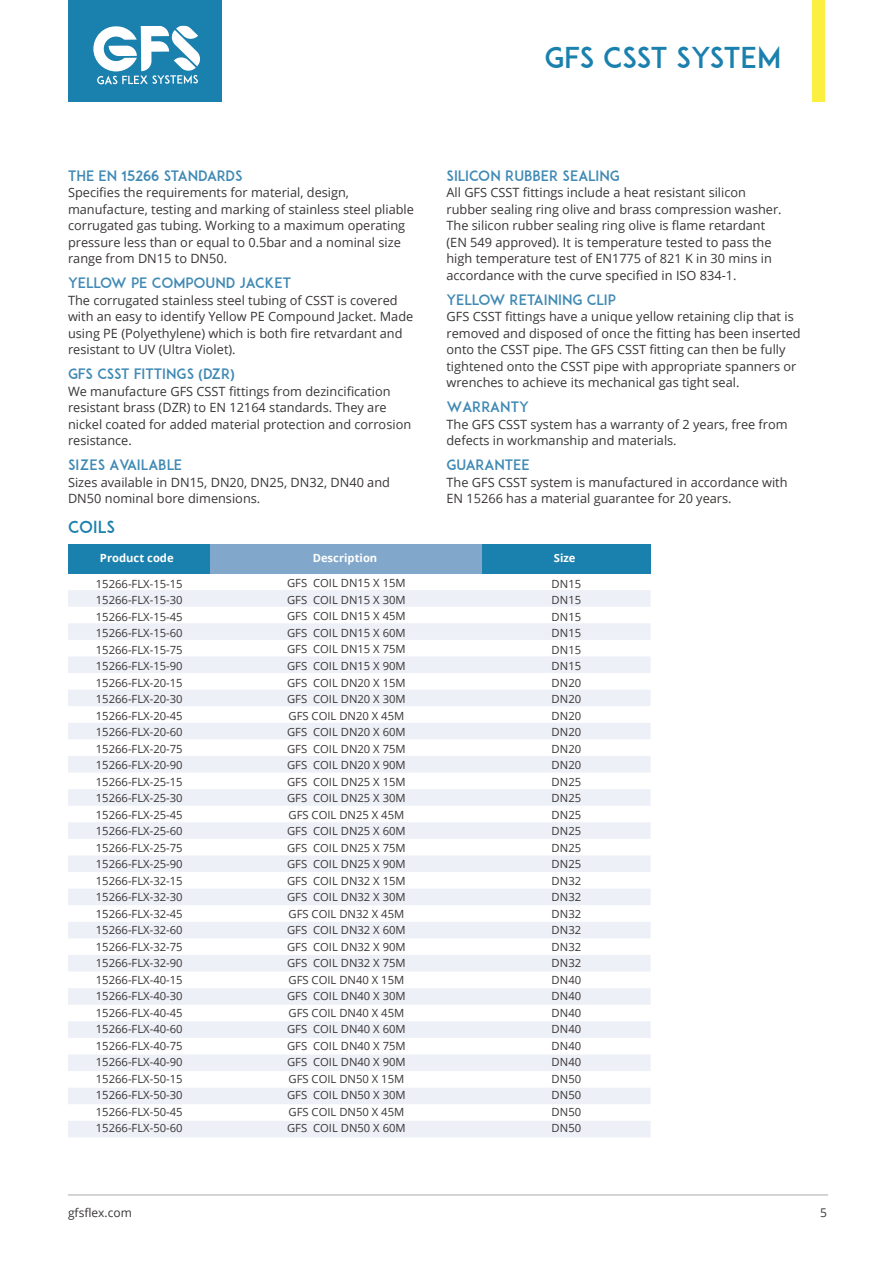
<style>
.page{position:relative;width:893px;height:1263px;background:#fff}
.page>*{position:absolute;margin:0;border:0;box-sizing:border-box;transform-origin:0 0}
.t1{font:28.5px "ADAM.CGPRO";letter-spacing:-.02em;color:#1a80ad}
.t2{font:16.5px "ADAM.CGPRO";color:#1a80ad}
.t3{font:14.25px "ADAM.CGPRO";color:#3f89b4}
.t4{font:12.75px/16.5px "Open Sans";color:#393535}
.t5{font:12px "Open Sans";color:#393535}
.t6{font:11.25px/16.5px "Open Sans";color:#393535;text-align:justify}
.t7{font:700 11.25px "Open Sans";color:#fff}
.s1{font-family:"Open Sans";font-weight:700;font-size:13.5px}
</style>
<div class="page">
<div style="left:812px;top:0;width:13px;height:102px;background:#fbef41"></div>
<hr style="left:68px;top:1194px;width:760px;height:1px;background:#aaaaac">
<div style="left:68px;top:0;width:153px;height:102px;background:#1a80ad"></div>
<svg style="left:93px;top:25px;width:107px;height:59px"></svg>
<div style="left:68px;top:544px;width:142px;height:29px;background:#1a80ad"></div>
<div style="left:210px;top:544px;width:272px;height:29px;background:#81a7cb"></div>
<div style="left:482px;top:544px;width:169px;height:29px;background:#1a80ad"></div>
<svg style="left:68px;top:590px;width:583px;height:547px;fill:#f1f4f9"></svg>
<h1 class="t1" style="left:544px;top:40px;width:238px">GFS CSST SYSTEM</h1>
<p class="t3" style="left:68px;top:167px;width:176px">THE EN 15266 STANDARDS</p>
<p class="t4" style="left:68px;top:184px;width:347px">Specifies the requirements for material, design, manufacture, testing and marking of stainless steel pliable corrugated gas tubing. Working to a maximum operating pressure less than or equal to 0.5bar and a nominal size range from DN15 to DN50.</p>
<p class="t3" style="left:68px;top:274px;width:224px">YELLOW PE COMPOUND JACKET</p>
<p class="t4" style="left:68px;top:292px;width:347px">The corrugated stainless steel tubing of CSST is covered with an easy to identify Yellow PE Compound Jacket. Made using PE (Polyethylene) which is both fire retvardant and resistant to UV (Ultra Violet).</p>
<p class="t3" style="left:68px;top:365px;width:168px">GFS CSST FITTINGS <span class="s1">(</span>DZR<span class="s1">)</span></p>
<p class="t4" style="left:68px;top:383px;width:345px">We manufacture GFS CSST fittings from dezincification resistant brass (DZR) to EN 12164 standards. They are nickel coated for added material protection and corrosion resistance.</p>
<p class="t3" style="left:68px;top:456px;width:116px">SIZES AVAILABLE</p>
<p class="t4" style="left:68px;top:474px;width:324px">Sizes available in DN15, DN20, DN25, DN32, DN40 and<br>DN50 nominal bore dimensions.</p>
<p class="t2" style="left:68px;top:517px;width:49px">COILS</p>
<p class="t3" style="left:446px;top:167px;width:175px">SILICON RUBBER SEALING</p>
<p class="t4" style="left:446px;top:184px;width:337px">All GFS CSST fittings include a heat resistant silicon rubber sealing ring olive and brass compression washer.<br>The silicon rubber sealing ring olive is flame retardant (EN 549 approved). It is temperature tested to pass the high temperature test of EN1775 of 821 K in 30 mins in accordance with the curve specified in ISO 834-1.</p>
<p class="t3" style="left:446px;top:291px;width:171px">YELLOW RETAINING CLIP</p>
<p class="t4" style="left:446px;top:308px;width:356px">GFS CSST fittings have a unique yellow retaining clip that is removed and disposed of once the fitting has been inserted onto the CSST pipe. The GFS CSST fitting can then be fully tightened onto the CSST pipe with appropriate spanners or wrenches to achieve its mechanical gas tight seal.</p>
<p class="t3" style="left:446px;top:398px;width:84px">WARRANTY</p>
<p class="t4" style="left:446px;top:416px;width:343px">The GFS CSST system has a warranty of 2 years, free from defects in workmanship and materials.</p>
<p class="t3" style="left:446px;top:456px;width:85px">GUARANTEE</p>
<p class="t4" style="left:446px;top:474px;width:343px">The GFS CSST system is manufactured in accordance with<br>EN 15266 has a material guarantee for 20 years.</p>
<p class="t7" style="left:100px;top:550px;width:75px">Product code</p>
<p class="t7" style="left:313px;top:550px;width:66px">Description</p>
<p class="t7" style="left:554px;top:550px;width:23px">Size</p>
<p class="t6" style="left:287px;top:575px;width:120px;text-align:left">GFS COIL DN15 X 15M<br>GFS COIL DN15 X 30M<br>GFS COIL DN15 X 45M<br>GFS COIL DN15 X 60M<br>GFS COIL DN15 X 75M<br>GFS COIL DN15 X 90M<br>GFS COIL DN20 X 15M<br>GFS COIL DN20 X 30M<br>GFS COIL DN20 X 45M<br>GFS COIL DN20 X 60M<br>GFS COIL DN20 X 75M<br>GFS COIL DN20 X 90M<br>GFS COIL DN25 X 15M<br>GFS COIL DN25 X 30M<br>GFS COIL DN25 X 45M<br>GFS COIL DN25 X 60M<br>GFS COIL DN25 X 75M<br>GFS COIL DN25 X 90M<br>GFS COIL DN32 X 15M<br>GFS COIL DN32 X 30M<br>GFS COIL DN32 X 45M<br>GFS COIL DN32 X 60M<br>GFS COIL DN32 X 90M<br>GFS COIL DN32 X 75M<br>GFS COIL DN40 X 15M<br>GFS COIL DN40 X 30M<br>GFS COIL DN40 X 45M<br>GFS COIL DN40 X 60M<br>GFS COIL DN40 X 75M<br>GFS COIL DN40 X 90M<br>GFS COIL DN50 X 15M<br>GFS COIL DN50 X 30M<br>GFS COIL DN50 X 45M<br>GFS COIL DN50 X 60M</p>
<p class="t6" style="left:96px;top:575px;width:88px">15266-FLX-15-15<br>15266-FLX-15-30<br>15266-FLX-15-45<br>15266-FLX-15-60<br>15266-FLX-15-75<br>15266-FLX-15-90<br>15266-FLX-20-15<br>15266-FLX-20-30<br>15266-FLX-20-45<br>15266-FLX-20-60<br>15266-FLX-20-75<br>15266-FLX-20-90<br>15266-FLX-25-15<br>15266-FLX-25-30<br>15266-FLX-25-45<br>15266-FLX-25-60<br>15266-FLX-25-75<br>15266-FLX-25-90<br>15266-FLX-32-15<br>15266-FLX-32-30<br>15266-FLX-32-45<br>15266-FLX-32-60<br>15266-FLX-32-75<br>15266-FLX-32-90<br>15266-FLX-40-15<br>15266-FLX-40-30<br>15266-FLX-40-45<br>15266-FLX-40-60<br>15266-FLX-40-75<br>15266-FLX-40-90<br>15266-FLX-50-15<br>15266-FLX-50-30<br>15266-FLX-50-45<br>15266-FLX-50-60</p>
<p class="t6" style="left:552px;top:575px;width:31px">DN15<br>DN15<br>DN15<br>DN15<br>DN15<br>DN15<br>DN20<br>DN20<br>DN20<br>DN20<br>DN20<br>DN20<br>DN25<br>DN25<br>DN25<br>DN25<br>DN25<br>DN25<br>DN32<br>DN32<br>DN32<br>DN32<br>DN32<br>DN32<br>DN40<br>DN40<br>DN40<br>DN40<br>DN40<br>DN40<br>DN50<br>DN50<br>DN50<br>DN50</p>
<p class="t5" style="left:68px;top:1204px;width:65px">gfsflex.com</p>
<p class="t5" style="left:820px;top:1204px;width:8px">5</p>
</div>
